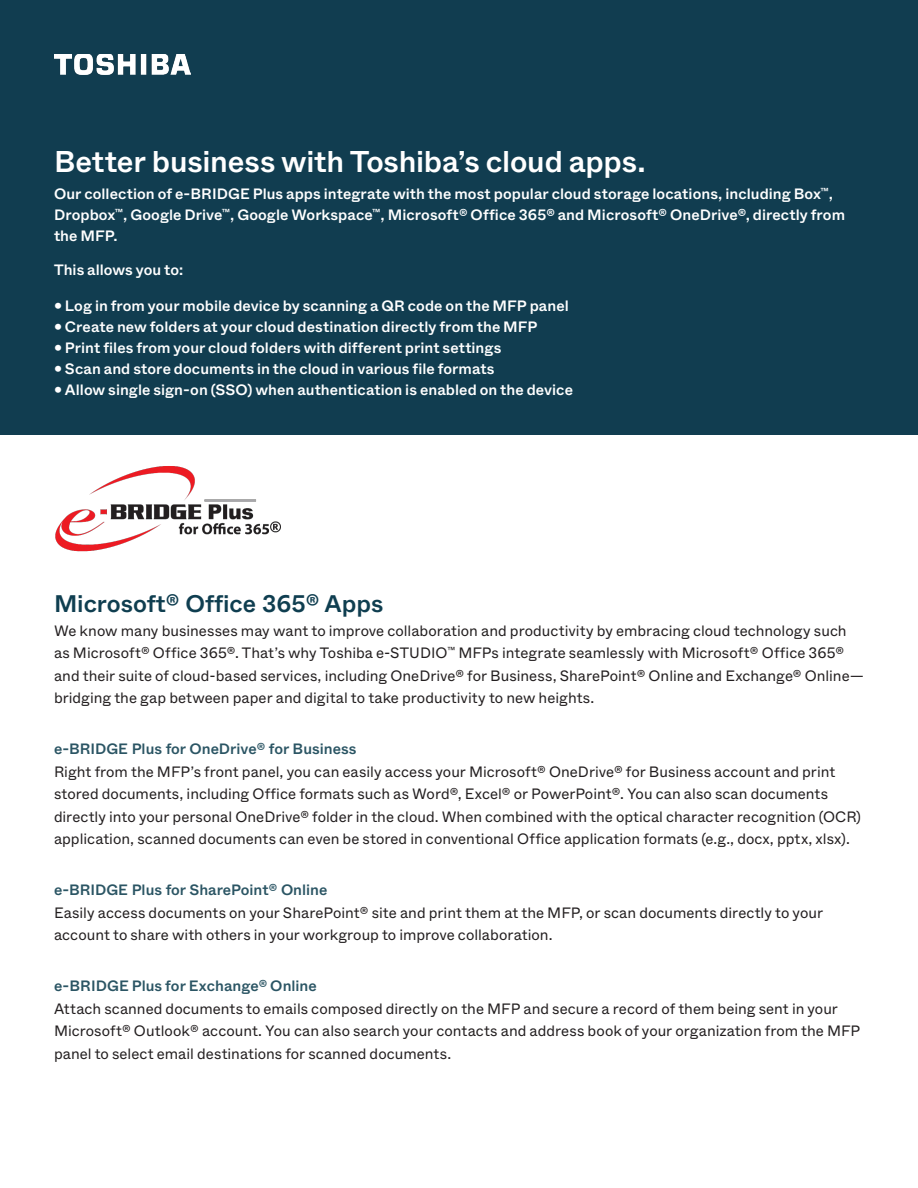
<style>
.page{position:relative;width:918px;height:1188px;background:#fff}
.page>*{position:absolute;margin:0;border:0;box-sizing:border-box;transform-origin:0 0}
.t1{font:500 30px "ABC Whyte";letter-spacing:-.005em;color:#fff}
.Interior_Headline{font:500 24px "ABC Whyte";color:#0f3e50}
.Body_Copy{font:15px/22.5px "ABC Whyte";color:#231f20}
.t2{font:500 15px/21px "ABC Whyte";letter-spacing:.005em;color:#fff}
.t3{font:500 15px "ABC Whyte";color:#2b5564}
.s1{font-weight:500;color:#2b5564}
</style>
<div class="page">
<div style="left:0;top:0;width:918px;height:435px;background:#113d50"></div>
<img style="left:54px;top:54px;width:137px;height:21px">
<img style="left:55px;top:466px;width:226px;height:86px">
<p class="t1" style="left:54px;top:142px;width:593px">Better business with Toshiba’s cloud apps.</p>
<p class="t2" style="left:54px;top:183px;width:793px">Our collection of e-BRIDGE Plus apps integrate with the most popular cloud storage locations, including Box<sup>™</sup>,<br>Dropbox<sup>™</sup>, Google Drive<sup>™</sup>, Google Workspace<sup>™</sup>, Microsoft® Office 365® and Microsoft® OneDrive®, directly from the MFP.</p>
<p class="t2" style="left:54px;top:260px;width:131px">This allows you to:</p>
<p class="t2" style="left:54px;top:296px;width:516px">• Log in from your mobile device by scanning a QR code on the MFP panel</p>
<p class="t2" style="left:54px;top:317px;width:485px">• Create new folders at your cloud destination directly from the MFP</p>
<p class="t2" style="left:54px;top:338px;width:449px">• Print files from your cloud folders with different print settings</p>
<p class="t2" style="left:54px;top:359px;width:442px">• Scan and store documents in the cloud in various file formats</p>
<p class="t2" style="left:54px;top:380px;width:521px">• Allow single sign-on (SSO) when authentication is enabled on the device</p>
<p class="Interior_Headline" style="left:54px;top:588px;width:331px">Microsoft® Office 365® Apps</p>
<p class="Body_Copy" style="left:54px;top:619px;width:811px">We know many businesses may want to improve collaboration and productivity by embracing cloud technology such as Microsoft® Office 365®. That’s why Toshiba e-STUDIO<sup>™</sup> MFPs integrate seamlessly with Microsoft® Office 365® and their suite of cloud-based services, including OneDrive® for Business, SharePoint® Online and Exchange® Online— bridging the gap between paper and digital to take productivity to new heights.</p>
<p class="t3" style="left:54px;top:739px;width:304px">e-BRIDGE Plus for OneDrive® for Business</p>
<p class="Body_Copy" style="left:54px;top:760px;width:809px">Right from the MFP’s front panel, you can easily access your Microsoft® OneDrive® for Business account and print stored documents, including Office formats such as Word®, Excel® or PowerPoint®. You can also scan documents directly into your personal OneDrive® folder in the cloud. When combined with the optical character recognition (OCR) application, scanned documents can even be stored in conventional Office application formats (e.g., docx, pptx, xlsx).</p>
<p class="t3" style="left:54px;top:880px;width:275px">e-BRIDGE Plus for SharePoint® Online</p>
<p class="Body_Copy" style="left:54px;top:901px;width:771px">Easily access documents on your SharePoint® site and print them at the MFP, or scan documents directly to your account to share with others in your workgroup to improve collaboration.</p>
<p class="Body_Copy" style="left:54px;top:975px;width:808px"><span class="s1">e-BRIDGE Plus for Exchange® Online<br></span>Attach scanned documents to emails composed directly on the MFP and secure a record of them being sent in your Microsoft® Outlook® account. You can also search your contacts and address book of your organization from the MFP panel to select email destinations for scanned documents.</p>
</div>
